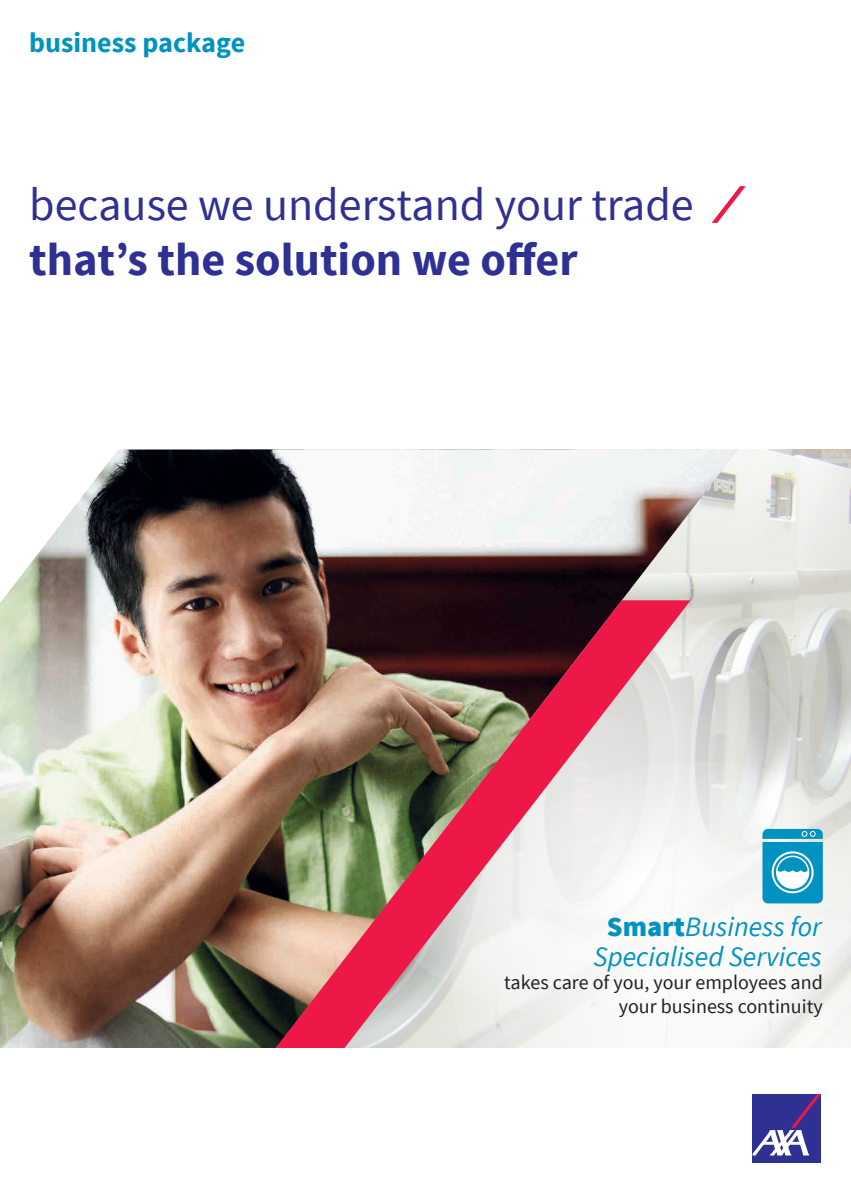
<style>
.page{position:relative;width:851px;height:1191px;background:#fff}
.page>*{position:absolute;margin:0;border:0;box-sizing:border-box;transform-origin:0 0}
.t1{font:46px "Source Sans Pro";color:#2e3092}
.t2{font:700 46px "Source Sans Pro";color:#2e3092}
.t3{font:italic 28px/30px "Source Sans Pro";color:#0092c1;text-align:center}
.t4{font:700 28px "Source Sans Pro";color:#0092c1}
.t5{font:20px/24px "Source Sans Pro";color:#231f20;text-align:right}
.s1{font-weight:900;font-style:normal}
</style>
<div class="page">
<svg style="left:711px;top:186px;width:34px;height:37px"></svg>
<svg style="left:738px;top:449px;width:112px;height:312px;background:#dcddd8"></svg>
<svg style="left:339px;top:595px;width:469px;height:421px;background:#cfd0cc"></svg>
<img style="left:0;top:449px;width:738px;height:599px">
<img style="left:274px;top:600px;width:416px;height:448px">
<svg style="left:452px;top:761px;width:398px;height:287px;fill:#f3f4f2"></svg>
<svg style="left:762px;top:829px;width:60px;height:74px"></svg>
<div style="left:752px;top:1094px;width:68px;height:68px;background:#2e3092"></div>
<svg style="left:752px;top:1094px;width:68px;height:61px"></svg>
<h2 class="t4" style="left:29px;top:24px;width:217px">business package</h2>
<h1 class="t1" style="left:29px;top:176px;width:666px">because we understand your trade</h1>
<h1 class="t2" style="left:29px;top:230px;width:550px">that’s the solution we offer</h1>
<h2 class="t3" style="left:593px;top:911px;width:230px"><span class="s1">Smart</span>Business for<br>Specialised Services</h2>
<p class="t5" style="left:504px;top:971px;width:320px">takes care of you, your employees and your business continuity</p>
</div>
